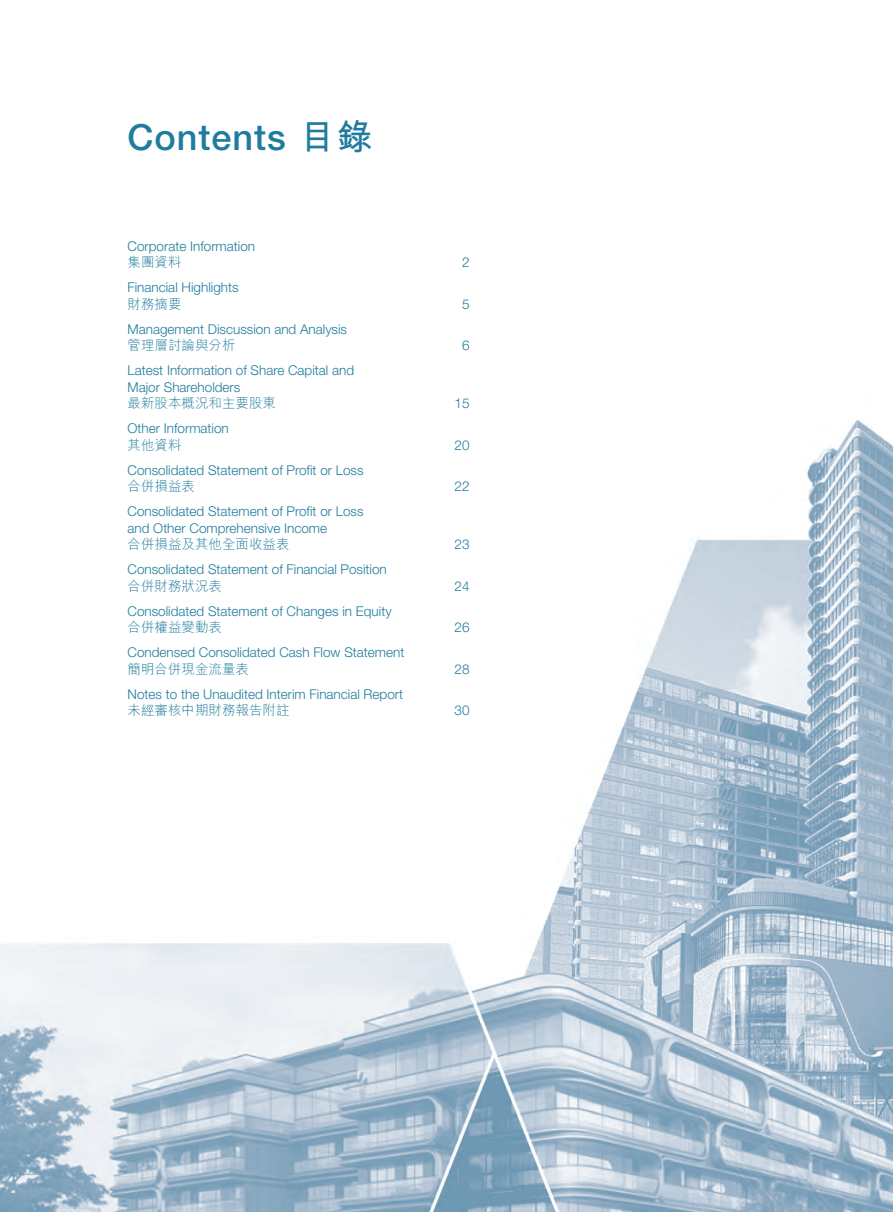
<style>
.page{position:relative;width:893px;height:1212px;background:#fff}
.page>*{position:absolute;margin:0;border:0;box-sizing:border-box;transform-origin:0 0}
.t1{font:500 36px "Helvetica Neue LT Std";letter-spacing:.025em;color:#207c9e}
._00_C_Body_text{font:300 13.5px "Helvetica Neue LT Std";color:#207c9e}
._00_C_Body_text-2{font:300 13.5px "M Hei HK";color:#207c9e}
.s1{font-family:"M Hei HK";font-weight:700}
</style>
<div class="page">
<img style="left:0;top:420px;width:893px;height:792px">
<p class="t1" style="left:128px;top:116px;width:247px">Contents <span class="s1">目錄</span></p>
<p class="_00_C_Body_text" style="left:128px;top:237px;width:129px">Corporate Information</p>
<p class="_00_C_Body_text-2" style="left:128px;top:255px;width:55px">集團資料</p>
<p class="_00_C_Body_text" style="left:462px;top:254px;width:9px">2</p>
<p class="_00_C_Body_text" style="left:128px;top:279px;width:113px">Financial Highlights</p>
<p class="_00_C_Body_text-2" style="left:128px;top:297px;width:55px">財務摘要</p>
<p class="_00_C_Body_text" style="left:462px;top:295px;width:9px">5</p>
<p class="_00_C_Body_text" style="left:128px;top:320px;width:221px">Management Discussion and Analysis</p>
<p class="_00_C_Body_text-2" style="left:128px;top:338px;width:109px">管理層討論與分析</p>
<p class="_00_C_Body_text" style="left:462px;top:337px;width:9px">6</p>
<p class="_00_C_Body_text" style="left:128px;top:362px;width:228px">Latest Information of Share Capital and</p>
<p class="_00_C_Body_text" style="left:128px;top:378px;width:114px">Major Shareholders</p>
<p class="_00_C_Body_text-2" style="left:128px;top:396px;width:150px">最新股本概況和主要股東</p>
<p class="_00_C_Body_text" style="left:455px;top:395px;width:17px">15</p>
<p class="_00_C_Body_text" style="left:128px;top:420px;width:103px">Other Information</p>
<p class="_00_C_Body_text-2" style="left:128px;top:438px;width:55px">其他資料</p>
<p class="_00_C_Body_text" style="left:455px;top:436px;width:17px">20</p>
<p class="_00_C_Body_text" style="left:128px;top:461px;width:238px">Consolidated Statement of Profit or Loss</p>
<p class="_00_C_Body_text-2" style="left:128px;top:479px;width:69px">合併損益表</p>
<p class="_00_C_Body_text" style="left:455px;top:478px;width:17px">22</p>
<p class="_00_C_Body_text" style="left:128px;top:503px;width:238px">Consolidated Statement of Profit or Loss</p>
<p class="_00_C_Body_text" style="left:128px;top:519px;width:201px">and Other Comprehensive Income</p>
<p class="_00_C_Body_text-2" style="left:128px;top:537px;width:163px">合併損益及其他全面收益表</p>
<p class="_00_C_Body_text" style="left:455px;top:536px;width:17px">23</p>
<p class="_00_C_Body_text" style="left:128px;top:561px;width:261px">Consolidated Statement of Financial Position</p>
<p class="_00_C_Body_text-2" style="left:128px;top:579px;width:96px">合併財務狀況表</p>
<p class="_00_C_Body_text" style="left:455px;top:577px;width:17px">24</p>
<p class="_00_C_Body_text" style="left:128px;top:602px;width:266px">Consolidated Statement of Changes in Equity</p>
<p class="_00_C_Body_text-2" style="left:128px;top:620px;width:96px">合併權益變動表</p>
<p class="_00_C_Body_text" style="left:455px;top:619px;width:17px">26</p>
<p class="_00_C_Body_text" style="left:128px;top:644px;width:278px">Condensed Consolidated Cash Flow Statement</p>
<p class="_00_C_Body_text-2" style="left:128px;top:662px;width:123px">簡明合併現金流量表</p>
<p class="_00_C_Body_text" style="left:455px;top:660px;width:17px">28</p>
<p class="_00_C_Body_text" style="left:128px;top:685px;width:277px">Notes to the Unaudited Interim Financial Report</p>
<p class="_00_C_Body_text-2" style="left:128px;top:703px;width:163px">未經審核中期財務報告附註</p>
<p class="_00_C_Body_text" style="left:455px;top:702px;width:17px">30</p>
</div>
